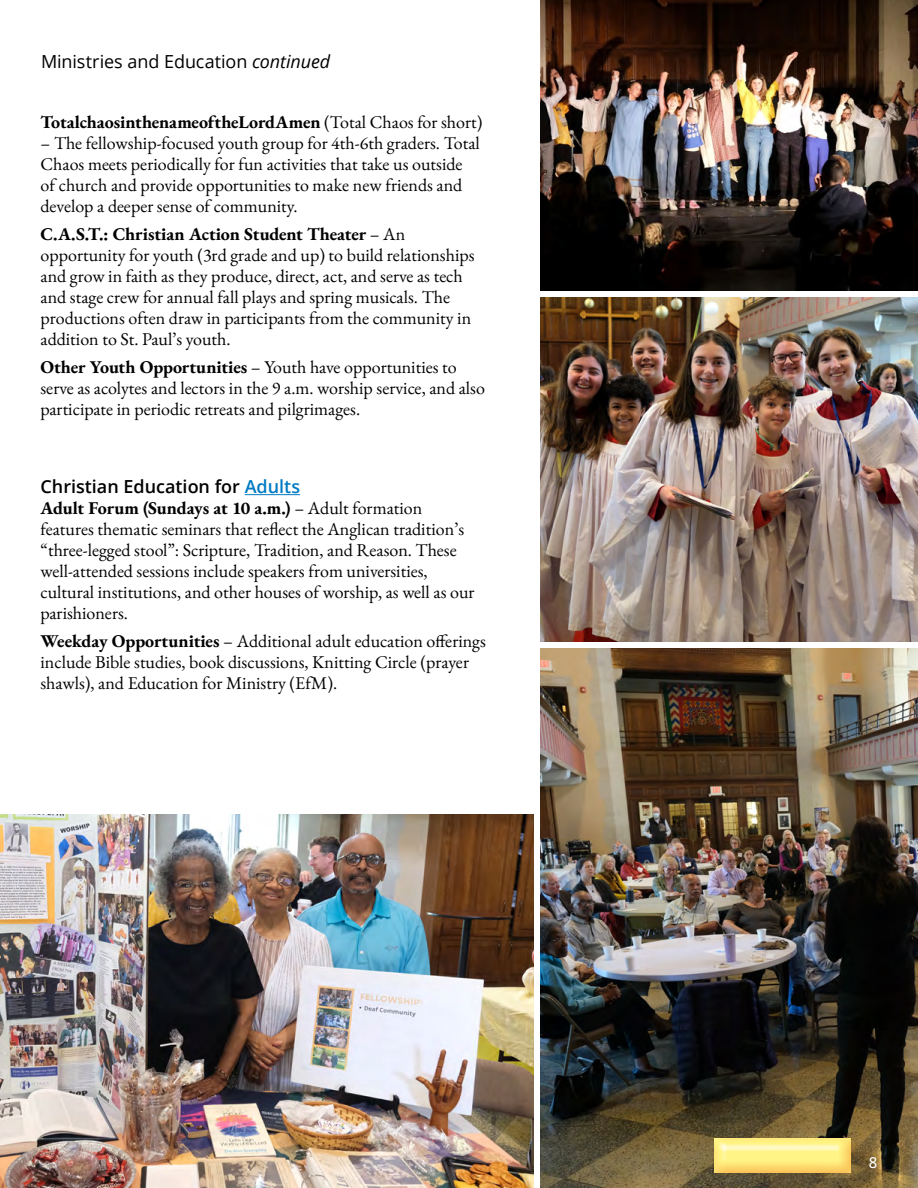
<style>
.page{position:relative;width:918px;height:1188px;background:#fff}
.page>*{position:absolute;margin:0;border:0;box-sizing:border-box;transform-origin:0 0}
.t1{font:18px/21px "EB Garamond";color:#000}
.t2{font:700 18px "EB Garamond";letter-spacing:-.01em;color:#000}
.t3{font:18px "Open Sans";letter-spacing:-.005em;color:#000}
.t4{font:600 18px "Open Sans";color:#000}
.t5{font:500 15px "Open Sans";color:#fff}
.s1{font-style:italic}
.s2{font-weight:400}
.s3{font-weight:700}
.s4{color:#007bc3}
</style>
<div class="page">
<img style="left:540px;top:648px;width:378px;height:540px">
<hr style="left:245px;top:494px;width:55px;height:1px;background:#007bc3">
<img style="left:540px;top:297px;width:378px;height:345px">
<img style="left:540px;top:0;width:378px;height:290px">
<img style="left:0;top:814px;width:533px;height:374px">
<div style="left:701px;top:1125px;width:161px;height:48px;background:#fff;opacity:.75"></div>
<div style="left:706px;top:1131px;width:157px;height:42px;background:#f47b20;opacity:.85"></div>
<p class="t3" style="left:41px;top:49px;width:291px">Ministries and Education <span class="s1">continued</span></p>
<p class="t2" style="left:40px;top:110px;width:443px">TotalchaosinthenameoftheLordAmen <span class="s2">(Total Chaos for short)</span></p>
<p class="t1" style="left:40px;top:133px;width:441px">– The fellowship-focused youth group for 4th-6th graders. Total Chaos meets periodically for fun activities that take us outside of church and provide opportunities to make new friends and develop a deeper sense of community.</p>
<p class="t1" style="left:40px;top:224px;width:436px"><span class="s3">C.A.S.T.: Christian Action Student Theater</span> – An opportunity for youth (3rd grade and up) to build relationships and grow in faith as they produce, direct, act, and serve as tech and stage crew for annual fall plays and spring musicals. The productions often draw in participants from the community in addition to St. Paul’s youth.</p>
<p class="t1" style="left:40px;top:356px;width:446px"><span class="s3">Other Youth Opportunities</span> – Youth have opportunities to serve as acolytes and lectors in the 9 a.m. worship service, and also participate in periodic retreats and pilgrimages.</p>
<p class="t4" style="left:40px;top:474px;width:261px">Christian Education for <span class="s4">Adults</span></p>
<p class="t1" style="left:40px;top:498px;width:436px"><span class="s3">Adult Forum (Sundays at 10 a.m.)</span> – Adult formation features thematic seminars that reflect the Anglican tradition’s “three-legged stool”: Scripture, Tradition, and Reason. These well-attended sessions include speakers from universities, cultural institutions, and other houses of worship, as well as our parishioners.</p>
<p class="t1" style="left:40px;top:631px;width:447px"><span class="s3">Weekday Opportunities</span> – Additional adult education offerings include Bible studies, book discussions, Knitting Circle (prayer shawls), and Education for Ministry (EfM).</p>
<p class="t5" style="left:869px;top:1153px;width:10px">8</p>
</div>
